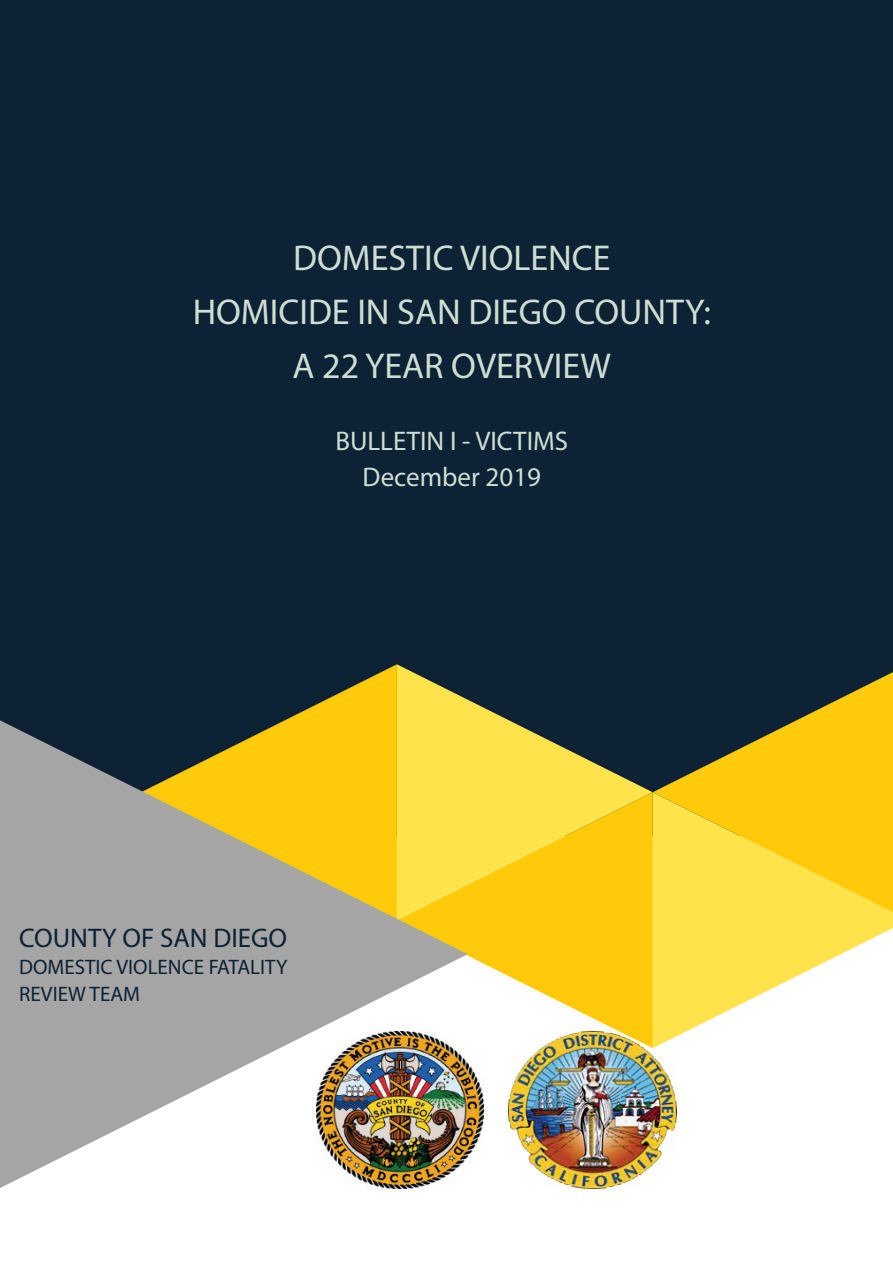
<style>
.page{position:relative;width:893px;height:1263px;background:#fff}
.page>*{position:absolute;margin:0;border:0;box-sizing:border-box;transform-origin:0 0}
.t1{font:36px/54px "Myriad Pro";color:#cfded3;text-align:center}
.t2{font:27px/36px "Myriad Pro";color:#cfded3;text-align:center}
.t3{font:27px "Myriad Pro";color:#0d2235}
.t4{font:21px/27px "Myriad Pro";color:#0d2235}
</style>
<div class="page">
<div style="left:0;top:0;width:893px;height:836px;background:#0d2235"></div>
<svg style="left:397px;top:664px;width:255px;height:128px"></svg>
<svg style="left:653px;top:912px;width:240px;height:125px;fill:#ffe34b"></svg>
<svg style="left:468px;top:792px;width:185px;height:239px;background:#fed537"></svg>
<svg style="left:285px;top:664px;width:112px;height:56px"></svg>
<svg style="left:653px;top:672px;width:240px;height:240px"></svg>
<svg style="left:0;top:720px;width:468px;height:468px;fill:#a6a5a5"></svg>
<img style="left:316px;top:1031px;width:167px;height:157px">
<img style="left:509px;top:1031px;width:167px;height:157px">
<p class="t1" style="left:193px;top:231px;width:520px">DOMESTIC VIOLENCE<br>HOMICIDE IN SAN DIEGO COUNTY:<br>A 22 YEAR OVERVIEW</p>
<p class="t2" style="left:335px;top:423px;width:234px">BULLETIN I - VICTIMS<br>December 2019</p>
<p class="t3" style="left:19px;top:921px;width:270px">COUNTY OF SAN DIEGO</p>
<p class="t4" style="left:19px;top:953px;width:270px">DOMESTIC VIOLENCE FATALITY<br>REVIEW TEAM</p>
</div>
